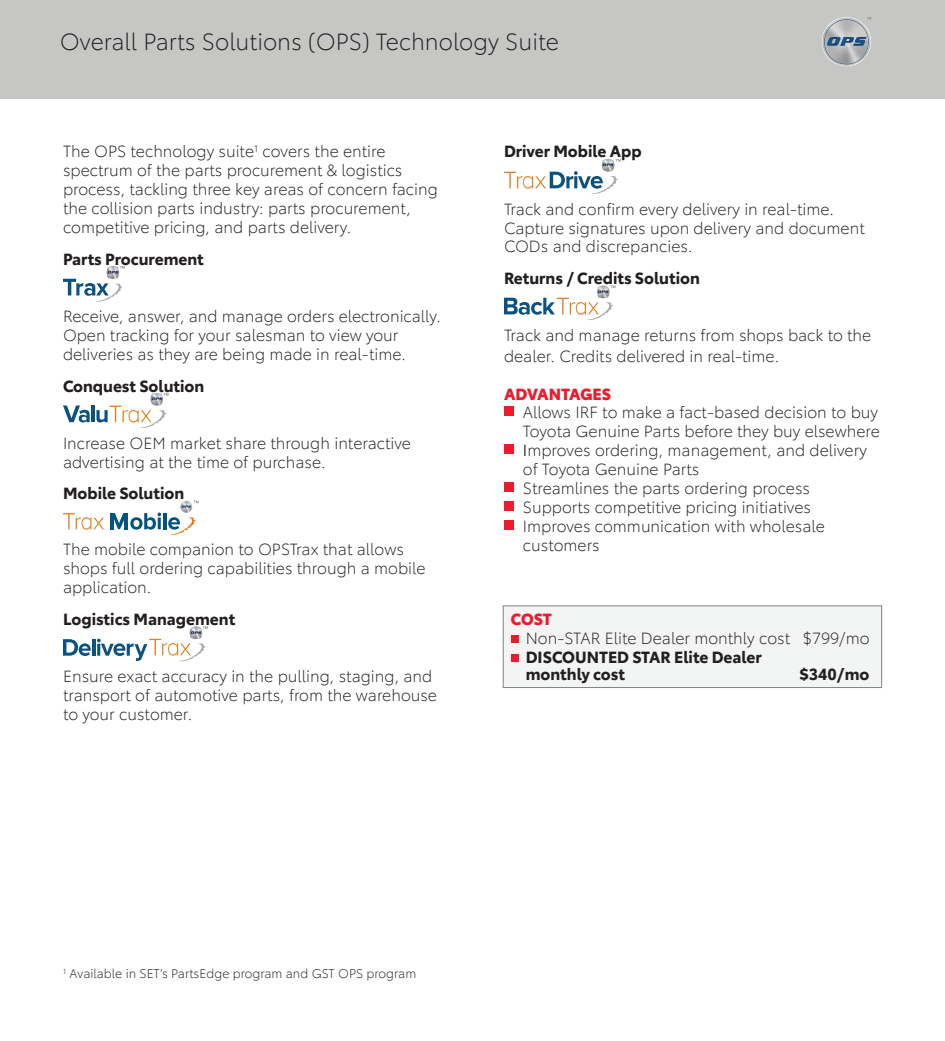
<style>
.page{position:relative;width:945px;height:1041px;background:#fff}
.page>*{position:absolute;margin:0;border:0;box-sizing:border-box;transform-origin:0 0}
.t1{font:300 22.75px "Toyota Type";color:#231f20}
.t2{font:300 15.75px/18.9px "Toyota Type";color:#231f20}
.t3{font:700 15.75px/16.4px "Toyota Type";color:#231f20}
.t4{font:900 15.75px "Toyota Type";letter-spacing:-.005em;color:#ee1b2d}
.t5{font:300 12.25px "Toyota Type";color:#231f20}
.s1{font-weight:400}
</style>
<div class="page">
<div style="left:0;top:0;width:472px;height:99px;background:#c6c6c5"></div>
<div style="left:472px;top:0;width:473px;height:99px;background:#c6c6c5"></div>
<svg style="left:63px;top:266px;width:62px;height:36px"></svg>
<svg style="left:63px;top:405px;width:27px;height:17px"></svg>
<hr style="left:92px;top:405px;width:3px;height:17px;background:#0c5280">
<svg style="left:96px;top:393px;width:72px;height:35px"></svg>
<svg style="left:63px;top:513px;width:41px;height:17px"></svg>
<svg style="left:168px;top:500px;width:30px;height:35px"></svg>
<hr style="left:163px;top:513px;width:3px;height:16px;background:#005480">
<hr style="left:110px;top:513px;width:3px;height:16px;background:#005480">
<svg style="left:112px;top:512px;width:49px;height:18px"></svg>
<svg style="left:63px;top:639px;width:28px;height:17px"></svg>
<hr style="left:92px;top:639px;width:3px;height:17px;background:#0c5280">
<svg style="left:97px;top:626px;width:111px;height:36px"></svg>
<img style="left:837px;top:17px;width:34px;height:3px">
<img style="left:827px;top:19px;width:42px;height:8px">
<svg style="left:822px;top:27px;width:49px;height:39px"></svg>
<svg style="left:504px;top:159px;width:117px;height:35px"></svg>
<svg style="left:504px;top:285px;width:111px;height:35px"></svg>
<div style="left:504px;top:407px;width:9px;height:9px;background:#ee1b2d"></div>
<div style="left:504px;top:444px;width:9px;height:10px;background:#ee1b2d"></div>
<div style="left:504px;top:482px;width:9px;height:9px;background:#ee1b2d"></div>
<div style="left:504px;top:501px;width:9px;height:9px;background:#ee1b2d"></div>
<div style="left:504px;top:520px;width:9px;height:9px;background:#ee1b2d"></div>
<div style="left:503px;top:606px;width:379px;height:81px;background:#f3f4f4"></div>
<div style="left:511px;top:635px;width:7px;height:7px;background:#ee1b2d"></div>
<div style="left:511px;top:654px;width:7px;height:7px;background:#ee1b2d"></div>
<div style="left:503px;top:605px;width:379px;height:83px;border:1px solid #808285"></div>
<p class="t1" style="left:60px;top:26px;width:501px">Overall Parts Solutions (OPS) Technology Suite</p>
<p class="t2" style="left:63px;top:141px;width:376px">The OPS technology suite<sup>1</sup> covers the entire spectrum of the parts procurement &amp; logistics process, tackling three key areas of concern facing the collision parts industry: parts procurement, competitive pricing, and parts delivery.</p>
<p class="t3" style="left:63px;top:249px;width:142px">Parts Procurement</p>
<p class="t2" style="left:63px;top:306px;width:379px">Receive, answer, and manage orders electronically.<br>Open tracking for your salesman to view your deliveries as they are being made in real-time.</p>
<p class="t3" style="left:63px;top:376px;width:143px">Conquest Solution</p>
<p class="t2" style="left:63px;top:432px;width:350px">Increase OEM market share through interactive advertising at the time of purchase.</p>
<p class="t3" style="left:63px;top:484px;width:123px">Mobile Solution</p>
<p class="t2" style="left:63px;top:539px;width:364px">The mobile companion to OPSTrax that allows shops full ordering capabilities through a mobile application.</p>
<p class="t3" style="left:63px;top:609px;width:174px">Logistics Management</p>
<p class="t2" style="left:63px;top:666px;width:376px">Ensure exact accuracy in the pulling, staging, and transport of automotive parts, from the warehouse to your customer.</p>
<p class="t3" style="left:504px;top:142px;width:139px">Driver Mobile App</p>
<p class="t2" style="left:504px;top:198px;width:362px">Track and confirm every delivery in real-time.<br>Capture signatures upon delivery and document<br>CODs and discrepancies.</p>
<p class="t3" style="left:504px;top:269px;width:197px">Returns / Credits Solution</p>
<p class="t2" style="left:504px;top:323px;width:369px;line-height:21px">Track and manage returns from shops back to the dealer. Credits delivered in real-time.</p>
<p class="t4" style="left:504px;top:381px;width:109px">ADVANTAGES</p>
<p class="t2" style="left:523px;top:402px;width:358px">Allows IRF to make a fact-based decision to buy<br>Toyota Genuine Parts before they buy elsewhere</p>
<p class="t2" style="left:523px;top:440px;width:346px"><span class="s1">I</span>mproves ordering, management, and delivery of Toyota Genuine Parts</p>
<p class="t2" style="left:523px;top:478px;width:289px">Streamlines the parts ordering process</p>
<p class="t2" style="left:523px;top:497px;width:290px">Supports competitive pricing initiatives</p>
<p class="t2" style="left:523px;top:516px;width:304px">Improves communication with wholesale customers</p>
<p class="t4" style="left:511px;top:607px;width:42px">COST</p>
<p class="t2" style="left:526px;top:628px;width:345px">Non-STAR Elite Dealer monthly cost $799/mo</p>
<p class="t3" style="left:526px;top:648px;width:237px">DISCOUNTED STAR Elite Dealer monthly cost</p>
<p class="t3" style="left:799px;top:664px;width:72px">$340/mo</p>
<p class="t5" style="left:63px;top:964px;width:355px"><sup>1</sup> Available in SET’s PartsEdge program and GST OPS program</p>
</div>
